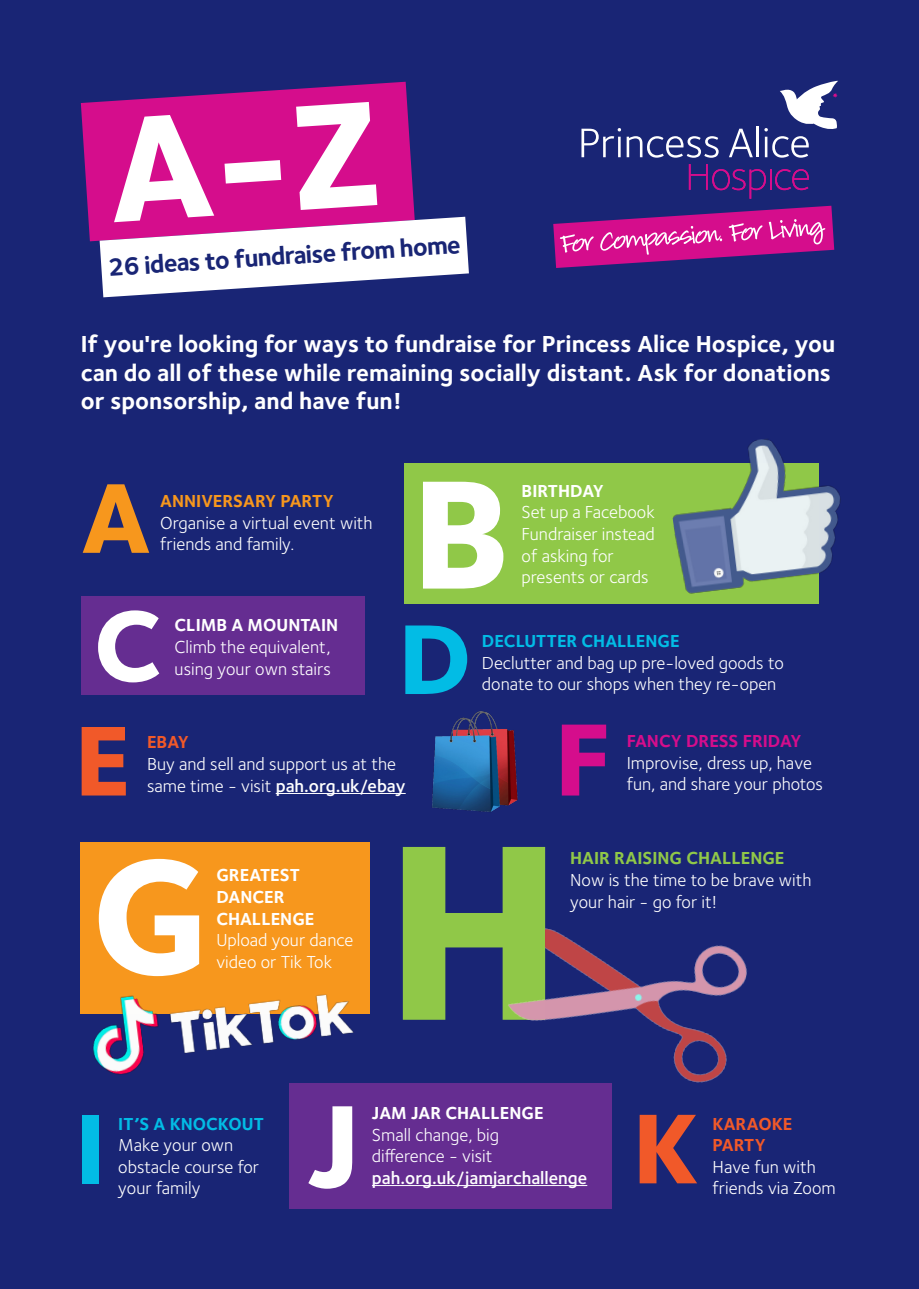
<style>
.page{position:relative;width:919px;height:1289px;background:#fff}
.page>*{position:absolute;margin:0;border:0;box-sizing:border-box;transform-origin:0 0}
.t1{font:800 259.05px "Foundry Sterling";color:#90c848}
.t2{font:800 167.1px "Foundry Sterling";color:#fff}
.t3{font:800 160.05px "Foundry Sterling";color:#fff}
.t4{font:800 120.45px "Foundry Sterling";color:#fff}
.t5{font:800 106.35px "Foundry Sterling";color:#d50d8c}
.t6{font:800 102.75px "Foundry Sterling";color:#02bce5}
.t7{font:800 102.75px "Foundry Sterling";color:#f15929}
.t8{font:800 102.75px "Foundry Sterling";color:#f7971d}
.t9{font:800 102.75px "Foundry Sterling";color:#fff}
.t10{font:700 25.5px "Foundry Sterling";color:#192575}
.t11{font:700 24px/28.8px "Foundry Sterling";color:#fff}
.t12{font:18px/21.6px "Foundry Sterling";color:#fff}
.t13{font:700 18px/21.6px "Foundry Sterling";color:#fff}
.t14{font:700 18px "Foundry Sterling";color:#02bce5}
.t15{font:600 18px "Foundry Sterling";color:#fff}
.t16{font:700 18px "Foundry Sterling";color:#90c848}
.t17{font:700 18px "Foundry Sterling";color:#f7971d}
.t18{font:700 18px/21.6px "Foundry Sterling";color:#f15929}
.t19{font:700 18px "Foundry Sterling";color:#d50d8c}
.s1{font-weight:600}
</style>
<div class="page">
<div style="left:0;top:0;width:918px;height:1288px;background:#192575"></div>
<svg style="left:553px;top:206px;width:281px;height:62px"></svg>
<svg style="left:581px;top:128px;width:137px;height:30px"></svg>
<svg style="left:729px;top:129px;width:23px;height:28px"></svg>
<hr style="left:756px;top:126px;width:2px;height:31px;background:#fff">
<svg style="left:688px;top:164px;width:78px;height:35px"></svg>
<hr style="left:769px;top:170px;width:2px;height:20px;background:#d50d8c">
<svg style="left:775px;top:169px;width:33px;height:21px"></svg>
<svg style="left:764px;top:81px;width:74px;height:77px"></svg>
<div style="left:404px;top:463px;width:414px;height:140px;background:#90c848"></div>
<hr style="left:276px;top:793px;width:129px;height:1px;background:#fff">
<div style="left:81px;top:596px;width:284px;height:98px;background:#652d91"></div>
<img style="left:672px;top:439px;width:169px;height:157px">
<div style="left:80px;top:842px;width:289px;height:171px;background:#f7971d"></div>
<img style="left:508px;top:928px;width:239px;height:194px">
<div style="left:289px;top:1082px;width:322px;height:126px;background:#652d91"></div>
<hr style="left:372px;top:1185px;width:215px;height:1px;background:#fff">
<img style="left:432px;top:711px;width:86px;height:101px">
<img style="left:83px;top:994px;width:279px;height:89px">
<svg style="left:81px;top:82px;width:326px;height:159px;fill:#d50d8c"></svg>
<svg style="left:100px;top:102px;width:369px;height:195px"></svg>
<h3 class="t10" style="left:107px;top:253px;width:355px;rotate:-4deg">26 ideas to fundraise from home</h3>
<h3 class="t11" style="left:81px;top:330px;width:755px">If you're looking for ways to fundraise for Princess Alice Hospice, you can do all of these while remaining socially distant. Ask for donations or sponsorship, and have fun!</h3>
<h3 class="t8" style="left:81px;top:454px;width:72px">A</h3>
<p class="t17" style="left:160px;top:490px;width:175px">ANNIVERSARY PARTY</p>
<p class="t12" style="left:160px;top:512px;width:214px">Organise a virtual event with friends and family.</p>
<h3 class="t9" style="left:94px;top:582px;width:70px">C</h3>
<p class="t13" style="left:175px;top:615px;width:165px">CLIMB A MOUNTAIN</p>
<p class="t12" style="left:175px;top:636px;width:158px">Climb the equivalent, using your own stairs</p>
<h3 class="t3" style="left:412px;top:435px;width:100px">B</h3>
<p class="t13" style="left:521px;top:480px;width:84px">BIRTHDAY</p>
<p class="t12" style="left:521px;top:501px;width:135px">Set up a Facebook<br>Fundraiser instead of asking for presents or cards</p>
<h3 class="t6" style="left:398px;top:595px;width:75px">D</h3>
<p class="t14" style="left:482px;top:630px;width:199px">DECLUTTER CHALLENGE</p>
<p class="t12" style="left:482px;top:652px;width:303px">Declutter and bag up pre-loved goods to donate to our shops when they re-open</p>
<h3 class="t7" style="left:75px;top:697px;width:57px">E</h3>
<p class="t18" style="left:147px;top:732px;width:43px">EBAY</p>
<p class="t12" style="left:147px;top:753px;width:260px">Buy and sell and support us at the same time - visit <span class="s1">pah.org.uk/ebay</span></p>
<h3 class="t5" style="left:554px;top:693px;width:58px">F</h3>
<p class="t19" style="left:626px;top:730px;width:176px">FANCY DRESS FRIDAY</p>
<p class="t12" style="left:626px;top:752px;width:198px">Improvise, dress up, have fun, and share your photos</p>
<h2 class="t2" style="left:92px;top:813px;width:119px">G</h2>
<p class="t13" style="left:216px;top:865px;width:100px">GREATEST<br>DANCER<br>CHALLENGE</p>
<p class="t12" style="left:216px;top:929px;width:138px">Upload your dance video or Tik Tok</p>
<h1 class="t1" style="left:386px;top:771px;width:178px">H</h1>
<p class="t16" style="left:570px;top:847px;width:216px">HAIR RAISING CHALLENGE</p>
<p class="t12" style="left:570px;top:869px;width:243px">Now is the time to be brave with your hair - go for it!</p>
<h3 class="t6" style="left:75px;top:1084px;width:32px">I</h3>
<p class="t14" style="left:118px;top:1112px;width:147px">IT’S A KNOCKOUT</p>
<p class="t12" style="left:118px;top:1134px;width:142px">Make your own obstacle course for your family</p>
<h3 class="t4" style="left:307px;top:1071px;width:54px">J</h3>
<p class="t13" style="left:372px;top:1102px;width:173px">JAM JAR CHALLENGE</p>
<p class="t12" style="left:372px;top:1123px;width:129px">Small change, big difference - visit</p>
<p class="t15" style="left:372px;top:1166px;width:217px">pah.org.uk/jamjarchallenge</p>
<h3 class="t7" style="left:632px;top:1084px;width:68px">K</h3>
<p class="t18" style="left:712px;top:1113px;width:81px">KARAOKE<br>PARTY</p>
<p class="t12" style="left:712px;top:1156px;width:124px">Have fun with friends via Zoom</p>
</div>
